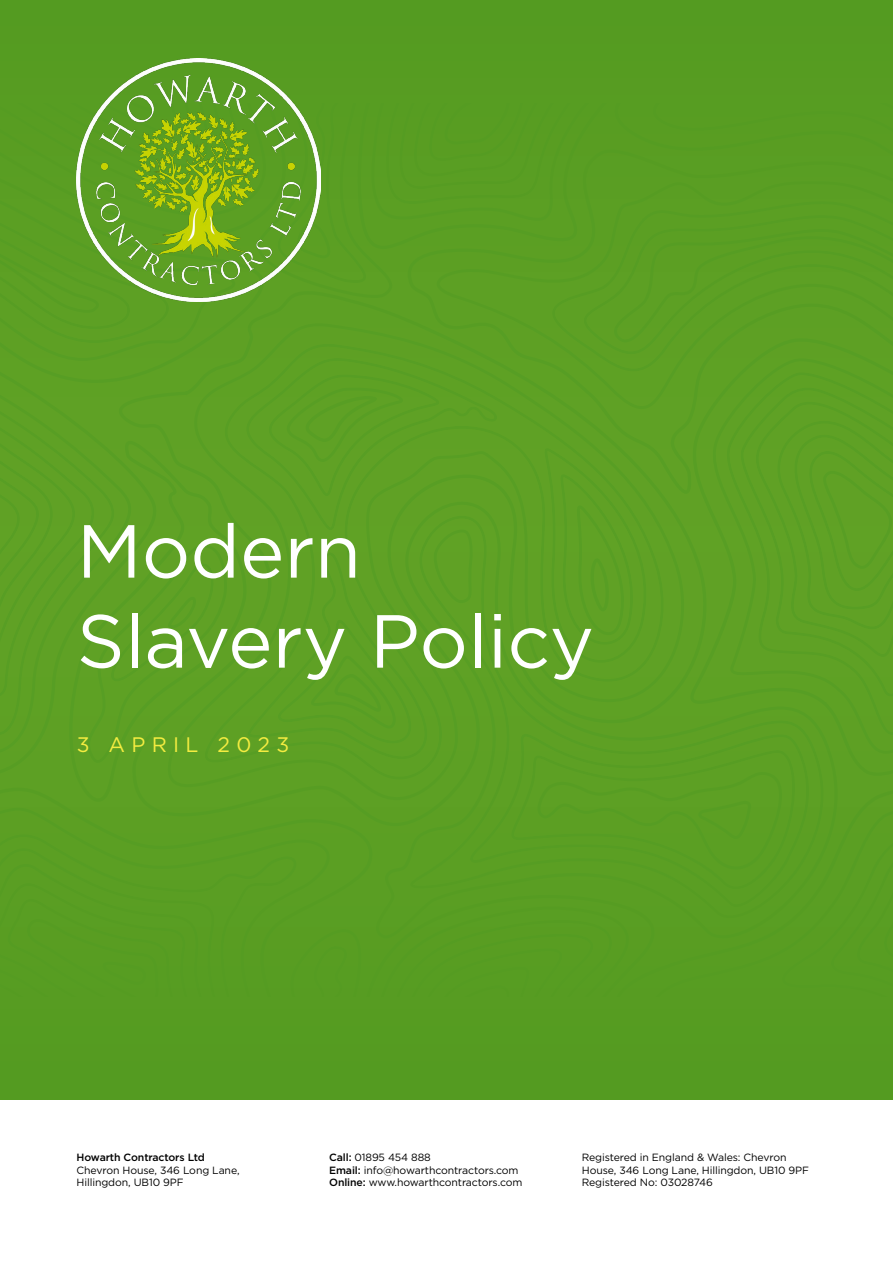
<style>
.page{position:relative;width:893px;height:1263px;background:#fff}
.page>*{position:absolute;margin:0;border:0;box-sizing:border-box;transform-origin:0 0}
.t1{font:75px/90px "Gotham";color:#fff}
.t2{font:21px "Gotham";letter-spacing:.3em;color:#f4ec41}
.t3{font:10.5px/12.6px "Gotham";letter-spacing:-.01em;color:#000}
.t4{font:500 10.5px "Gotham";letter-spacing:-.01em;color:#000}
.s1{font-weight:500}
</style>
<div class="page">
<div style="left:0;top:0;width:893px;height:1099px;background:#589d22"></div>
<img style="left:77px;top:58px;width:243px;height:244px">
<h1 class="t1" style="left:77px;top:504px;width:519px">Modern<br>Slavery Policy</h1>
<h2 class="t2" style="left:77px;top:731px;width:214px">3 APRIL 2023</h2>
<p class="t4" style="left:77px;top:1151px;width:130px">Howarth Contractors Ltd</p>
<p class="t3" style="left:77px;top:1163px;width:165px">Chevron House, 346 Long Lane,<br>Hillingdon, UB10 9PF</p>
<p class="t3" style="left:329px;top:1151px;width:195px"><span class="s1">Call:</span> 01895 454 888<br><span class="s1">Email:</span> info@howarthcontractors.com<br><span class="s1">Online:</span> www.howarthcontractors.com</p>
<p class="t3" style="left:582px;top:1151px;width:229px">Registered in England &amp; Wales: Chevron<br>House, 346 Long Lane, Hillingdon, UB10 9PF<br>Registered No: 03028746</p>
</div>
